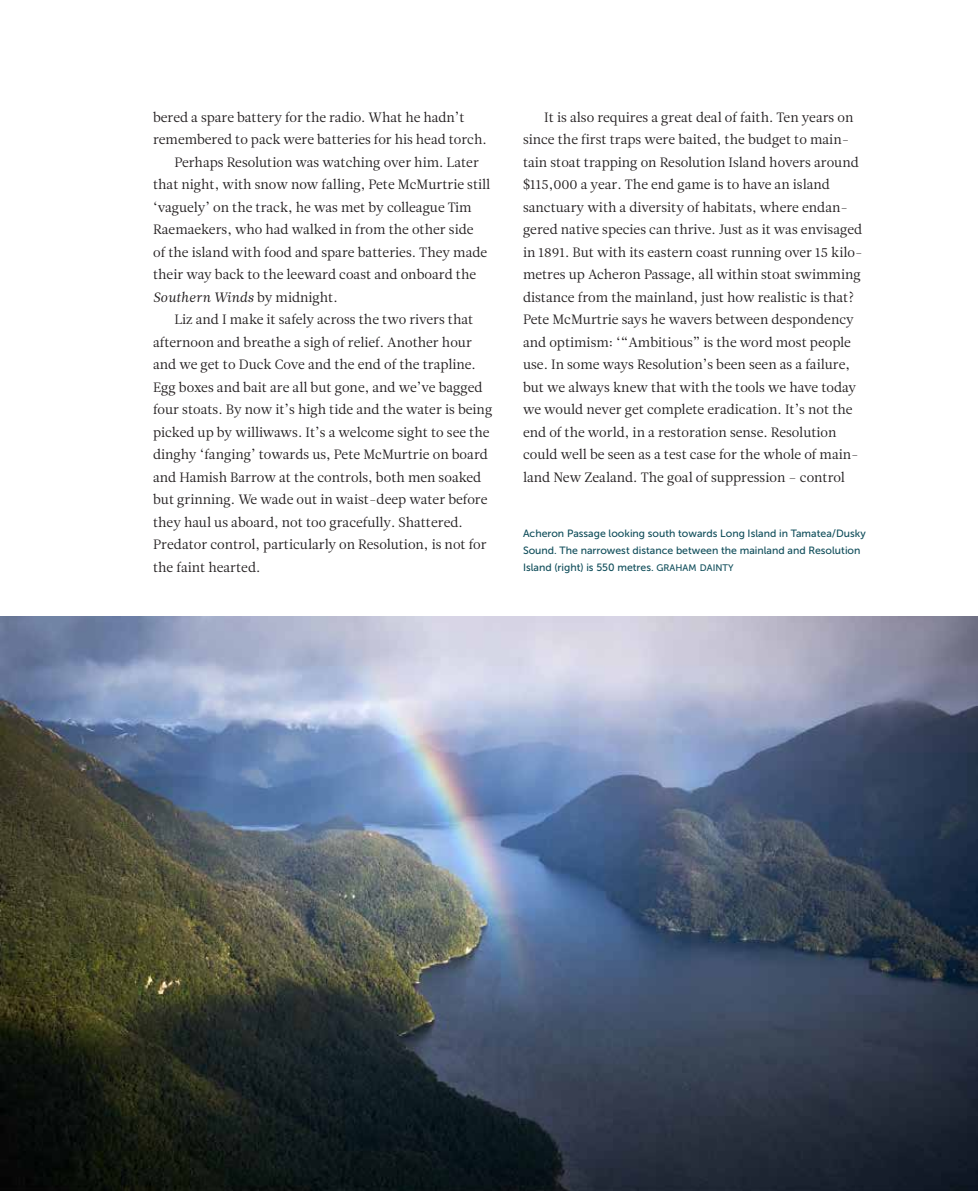
<style>
.page{position:relative;width:978px;height:1191px;background:#fff}
.page>*{position:absolute;margin:0;border:0;box-sizing:border-box;transform-origin:0 0}
.t1{font:13.5px/22.5px "Leitura News Roman 1";color:#231f20}
.t2{font:13.5px "Leitura News Italic 1";color:#231f20}
.t3{font:10.5px/17.2px "Museo Sans 500";color:#0f4d5a}
.s1{font-family:"Leitura News Roman 1"}
.s2{font-size:9.45px}
</style>
<div class="page">
<img style="left:0;top:617px;width:978px;height:574px">
<p class="t1" style="left:153px;top:106px;width:313px">bered a spare battery for the radio. What he hadn’t</p>
<p class="t1" style="left:153px;top:128px;width:335px">remembered to pack were batteries for his head torch.</p>
<p class="t1" style="left:174px;top:151px;width:306px">Perhaps Resolution was watching over him. Later</p>
<p class="t1" style="left:153px;top:173px;width:339px">that night, with snow now falling, Pete McMurtrie still</p>
<p class="t1" style="left:153px;top:196px;width:320px">‘vaguely’ on the track, he was met by colleague Tim</p>
<p class="t1" style="left:153px;top:218px;width:322px">Raemaekers, who had walked in from the other side</p>
<p class="t1" style="left:153px;top:241px;width:336px">of the island with food and spare batteries. They made</p>
<p class="t1" style="left:153px;top:263px;width:325px">their way back to the leeward coast and onboard the</p>
<p class="t2" style="left:153px;top:289px;width:186px">Southern Winds <span class="s1">by midnight.</span></p>
<p class="t1" style="left:153px;top:308px;width:341px;text-indent:21px">Liz and I make it safely across the two rivers that afternoon and breathe a sigh of relief. Another hour and we get to Duck Cove and the end of the trapline.<br>Egg boxes and bait are all but gone, and we’ve bagged four stoats. By now it’s high tide and the water is being picked up by williwaws. It’s a welcome sight to see the dinghy ‘fanging’ towards us, Pete McMurtrie on board and Hamish Barrow at the controls, both men soaked but grinning. We wade out in waist-deep water before they haul us aboard, not too gracefully. Shattered.<br>Predator control, particularly on Resolution, is not for the faint hearted.</p>
<p class="t1" style="left:523px;top:106px;width:341px;text-indent:21px">It is also requires a great deal of faith. Ten years on since the first traps were baited, the budget to main&shy;tain stoat trapping on Resolution Island hovers around $115,000 a year. The end game is to have an island sanctuary with a diversity of habitats, where endan&shy;gered native species can thrive. Just as it was envisaged in 1891. But with its eastern coast running over 15 kilo&shy;metres up Acheron Passage, all within stoat swimming distance from the mainland, just how realistic is that?<br>Pete McMurtrie says he wavers between despondency and optimism: ‘“Ambitious” is the word most people use. In some ways Resolution’s been seen as a failure, but we always knew that with the tools we have today we would never get complete eradication. It’s not the end of the world, in a restoration sense. Resolution could well be seen as a test case for the whole of main&shy;land New Zealand. The goal of suppression – control</p>
<p class="t3" style="left:523px;top:524px;width:344px">Acheron Passage looking south towards Long Island in Tamatea/Dusky<br>Sound. The narrowest distance between the mainland and Resolution<br>Island (right) is 550 metres. <span class="s2">GRAHAM DAINTY</span></p>
</div>
